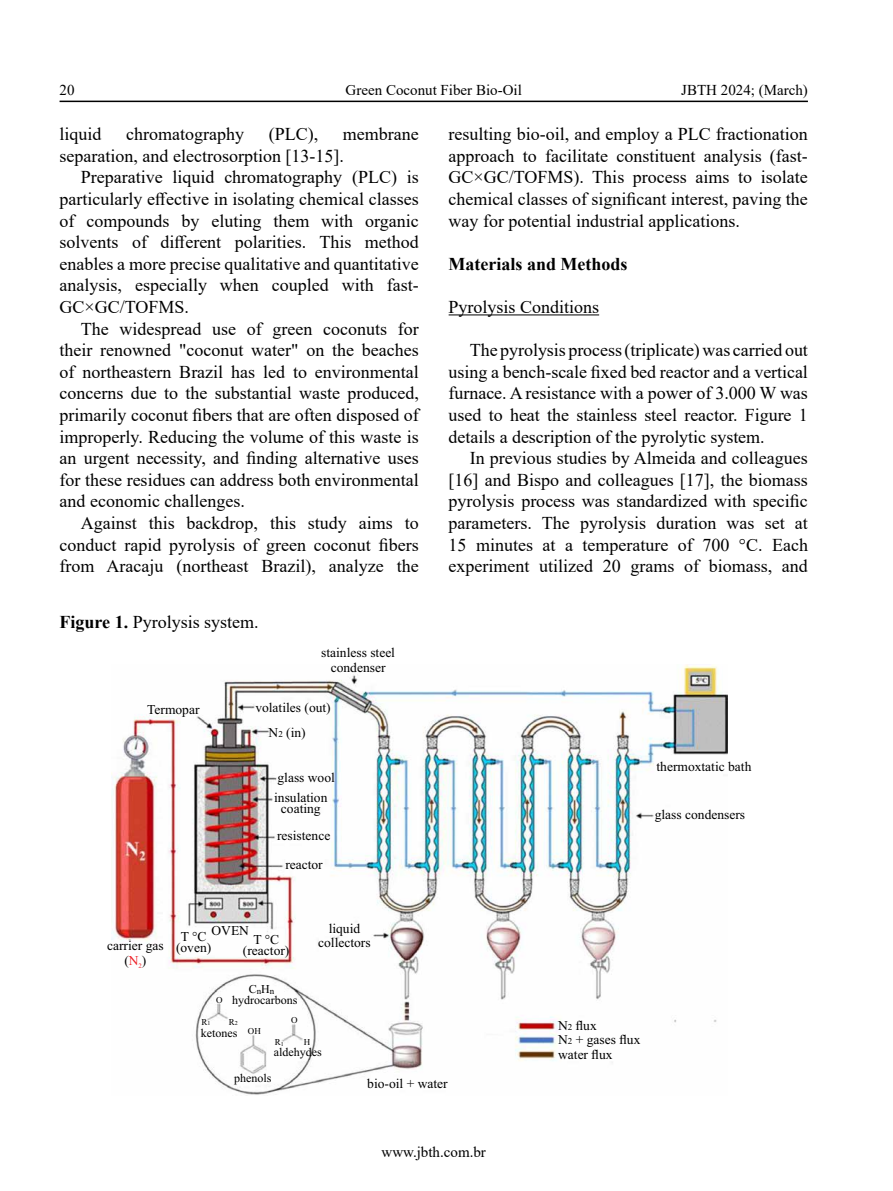
<style>
.page{position:relative;width:893px;height:1191px;background:#fff}
.page>*{position:absolute;margin:0;border:0;box-sizing:border-box;transform-origin:0 0}
.t1{font:18px/21.6px "Times New Roman";color:#000;text-align:justify}
.t2{font:700 18px "Times New Roman";color:#000}
.t3{font:15px "Times New Roman";color:#000}
.t4{font:13.5px/15px "Times New Roman";color:#000;text-align:center}
.t5{font:13.5px "Times New Roman";color:#ed1d24}
.t6{font:12px "Times New Roman";color:#000}
.t7{font:9px/14.4px "Times New Roman";color:#000}
.s1{font-weight:700}
.s2{font-size:9px}
.s3{font-size:6px}
</style>
<div class="page">
<hr style="left:60px;top:101px;width:748px;height:1px;background:#000">
<hr style="left:449px;top:314px;width:150px;height:1px;background:#000">
<img style="left:112px;top:664px;width:615px;height:431px">
<p class="t3" style="left:60px;top:79px;width:16px">20</p>
<p class="t3" style="left:346px;top:79px;width:178px">Green Coconut Fiber Bio-Oil</p>
<p class="t3" style="left:681px;top:79px;width:128px">JBTH 2024; (March)</p>
<p class="t1" style="left:60px;top:123px;width:44px">liquid</p>
<p class="t1" style="left:126px;top:123px;width:119px">chromatography</p>
<p class="t1" style="left:269px;top:123px;width:51px">(PLC),</p>
<p class="t1" style="left:60px;top:123px;width:361px;text-indent:283px">membrane separation, and electrosorption [13-15].</p>
<p class="t1" style="left:60px;top:166px;width:361px;text-indent:21px">Preparative liquid chromatography (PLC) is particularly effective in isolating chemical classes of compounds by eluting them with organic solvents of different polarities. This method enables a more precise qualitative and quantitative analysis, especially when coupled with fast-GC×GC/TOFMS.</p>
<p class="t1" style="left:60px;top:317px;width:361px;text-indent:21px">The widespread use of green coconuts for their renowned "coconut water" on the beaches of northeastern Brazil has led to environmental concerns due to the substantial waste produced, primarily coconut fibers that are often disposed of improperly. Reducing the volume of this waste is an urgent necessity, and finding alternative uses for these residues can address both environmental and economic challenges.</p>
<p class="t1" style="left:60px;top:511px;width:361px;text-indent:21px">Against this backdrop, this study aims to conduct rapid pyrolysis of green coconut fibers from Aracaju (northeast Brazil), analyze the</p>
<p class="t1" style="left:449px;top:123px;width:361px">resulting bio-oil, and employ a PLC fractionation approach to facilitate constituent analysis (fast-GC×GC/TOFMS). This process aims to isolate chemical classes of significant interest, paving the way for potential industrial applications.</p>
<p class="t2" style="left:449px;top:251px;width:180px">Materials and Methods</p>
<p class="t1" style="left:449px;top:295px;width:152px">Pyrolysis Conditions</p>
<p class="t1" style="left:449px;top:339px;width:361px;text-indent:21px">The pyrolysis process (triplicate) was carried out using a bench-scale fixed bed reactor and a vertical furnace. A resistance with a power of 3.000 W was used to heat the stainless steel reactor. Figure 1 details a description of the pyrolytic system.</p>
<p class="t1" style="left:449px;top:447px;width:361px;text-indent:21px">In previous studies by Almeida and colleagues [16] and Bispo and colleagues [17], the biomass pyrolysis process was standardized with specific parameters. The pyrolysis duration was set at 15 minutes at a temperature of 700 °C. Each experiment utilized 20 grams of biomass, and</p>
<p class="t1" style="left:60px;top:611px;width:201px"><span class="s1">Figure 1.</span> Pyrolysis system.</p>
<p class="t4" style="left:147px;top:703px;width:54px">Termopar</p>
<p class="t4" style="left:321px;top:646px;width:75px">stainless steel condenser</p>
<p class="t4" style="left:269px;top:696px;width:64px;line-height:24.8px;text-align:left;text-indent:-13px">volatiles (out)<br>N<span class="s2">2</span> (in)</p>
<p class="t4" style="left:274px;top:768px;width:62px;line-height:20.1px;text-align:left">glass wool insulation</p>
<p class="t4" style="left:277px;top:796px;width:55px;line-height:26.8px;text-align:left">coating resistence</p>
<p class="t4" style="left:285px;top:858px;width:39px">reactor</p>
<p class="t4" style="left:107px;top:939px;width:58px">carrier gas ( )</p>
<p class="t5" style="left:129px;top:955px;width:15px">N<sub>2</sub></p>
<p class="t4" style="left:212px;top:923px;width:39px">OVEN</p>
<p class="t4" style="left:176px;top:931px;width:37px;line-height:11.4px">T°C (oven)</p>
<p class="t4" style="left:243px;top:935px;width:48px;line-height:10.9px">T°C (reactor)</p>
<p class="t4" style="left:318px;top:921px;width:54px">liquid collectors</p>
<p class="t6" style="left:249px;top:984px;width:27px">CH<span class="s2">n n</span></p>
<p class="t7" style="left:248px;top:1024px;width:14px">OH</p>
<p class="t6" style="left:232px;top:995px;width:67px">hydrocarbons</p>
<p class="t7" style="left:216px;top:993px;width:8px">O</p>
<p class="t7" style="left:291px;top:1013px;width:8px">O</p>
<p class="t7" style="left:201px;top:1015px;width:11px">R<span class="s3">1</span></p>
<p class="t7" style="left:229px;top:1015px;width:11px">R<span class="s3">2</span></p>
<p class="t6" style="left:201px;top:1028px;width:38px">ketones</p>
<p class="t7" style="left:275px;top:1036px;width:11px">R<span class="s3">1</span></p>
<p class="t7" style="left:304px;top:1035px;width:8px">H</p>
<p class="t6" style="left:274px;top:1048px;width:49px">aldehydes</p>
<p class="t6" style="left:234px;top:1073px;width:39px">phenols</p>
<p class="t4" style="left:367px;top:1077px;width:82px">bio-oil + water</p>
<p class="t3" style="left:382px;top:1141px;width:106px">www.jbth.com.br</p>
<p class="t4" style="left:657px;top:760px;width:96px">thermoxtatic bath</p>
<p class="t4" style="left:655px;top:808px;width:92px">glass condensers</p>
<p class="t4" style="left:558px;top:1019px;width:84px;line-height:14.4px;text-align:left">N flux<br>N + gases flux water flux</p>
<p class="t7" style="left:568px;top:1020px;width:6px">2<br>2</p>
</div>
